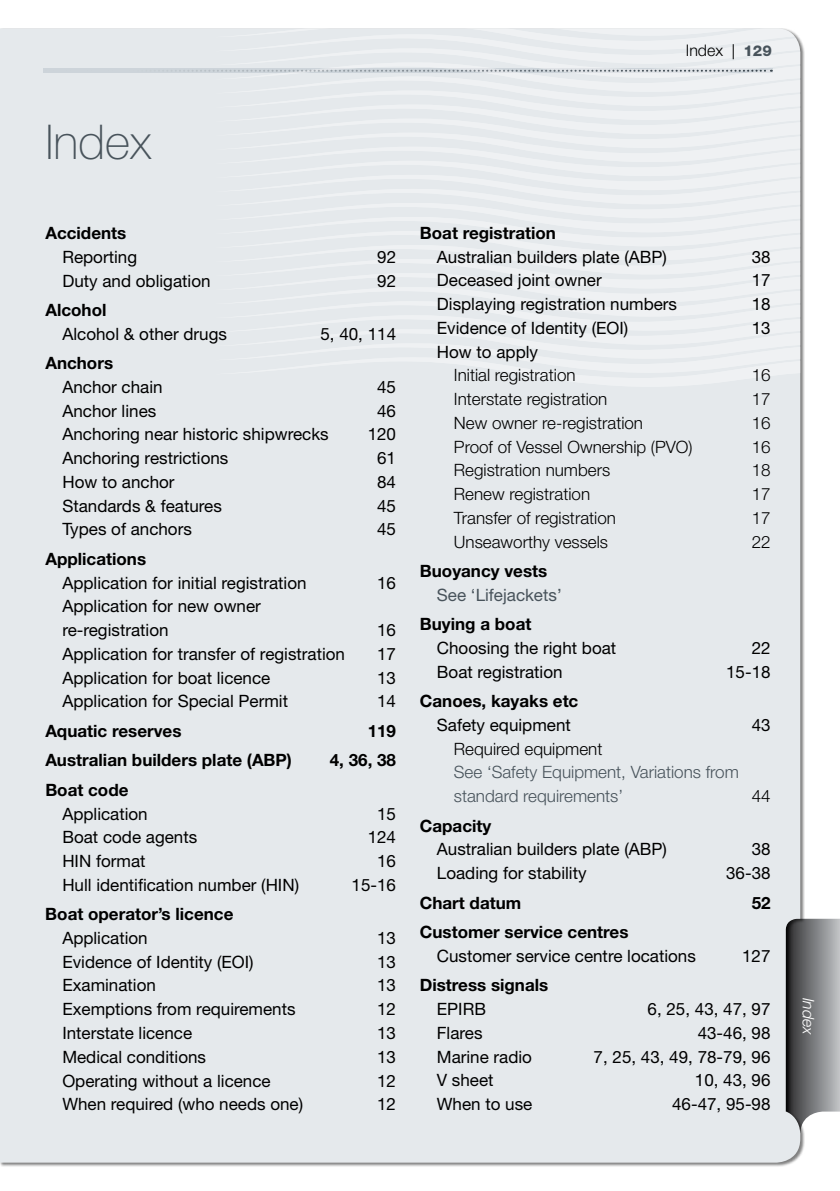
<style>
.page{position:relative;width:840px;height:1191px;background:#fff}
.page>*{position:absolute;margin:0;border:0;box-sizing:border-box;transform-origin:0 0}
.t1{font:100 48px "Helvetica Neue LT Pro";color:#48535b}
.t2{font:17px/23.8px "Helvetica Neue LT Pro";color:#000}
.t3{font:700 17px "Helvetica Neue LT Pro";color:#000}
.t4{font:300 17px "Helvetica Neue LT Pro";color:#000}
.t5{font:300 17px/23.8px "Helvetica Neue LT Pro";color:#48535b}
.t6{font:17px "Helvetica Neue LT Pro";color:#48535b}
.t7{font:300 16px "Helvetica Neue LT Pro";color:#000}
.t8{font:italic 300 16px "Helvetica Neue LT Pro";color:#fff}
.s1{font-weight:400;font-size:15px}
.s2{font-weight:800;font-size:15px;color:#48535b}
</style>
<div class="page">
<svg style="left:804px;top:918px;width:35px;height:203px;background:#939597"></svg>
<div style="left:0;top:28px;width:799px;height:1134px;background:#e5e9ec"></div>
<svg style="left:45px;top:28px;width:754px;height:359px"></svg>
<h1 class="t1" style="left:45px;top:113px;width:107px">Index</h1>
<p class="t7" style="left:685px;top:40px;width:87px">Index <span class="s1">|</span> <span class="s2">129</span></p>
<p class="t3" style="left:45px;top:222px;width:82px">Accidents</p>
<p class="t2" style="left:62px;top:244px;width:76px">Reporting</p>
<p class="t2" style="left:377px;top:244px;width:20px">92</p>
<p class="t2" style="left:62px;top:268px;width:150px">Duty and obligation</p>
<p class="t2" style="left:377px;top:268px;width:20px">92</p>
<p class="t3" style="left:45px;top:299px;width:63px">Alcohol</p>
<p class="t2" style="left:62px;top:321px;width:166px">Alcohol &amp; other drugs</p>
<p class="t2" style="left:320px;top:321px;width:77px">5, 40, 114</p>
<p class="t3" style="left:45px;top:352px;width:69px">Anchors</p>
<p class="t2" style="left:62px;top:374px;width:102px">Anchor chain</p>
<p class="t2" style="left:377px;top:374px;width:20px">45</p>
<p class="t2" style="left:62px;top:398px;width:95px">Anchor lines</p>
<p class="t2" style="left:377px;top:398px;width:20px">46</p>
<p class="t2" style="left:62px;top:422px;width:268px">Anchoring near historic shipwrecks</p>
<p class="t2" style="left:367px;top:422px;width:30px">120</p>
<p class="t2" style="left:62px;top:446px;width:167px">Anchoring restrictions</p>
<p class="t2" style="left:377px;top:446px;width:20px">61</p>
<p class="t2" style="left:62px;top:469px;width:114px">How to anchor</p>
<p class="t2" style="left:377px;top:469px;width:20px">84</p>
<p class="t2" style="left:62px;top:493px;width:161px">Standards &amp; features</p>
<p class="t2" style="left:377px;top:493px;width:20px">45</p>
<p class="t2" style="left:62px;top:517px;width:131px">Types of anchors</p>
<p class="t2" style="left:377px;top:517px;width:20px">45</p>
<p class="t3" style="left:45px;top:548px;width:102px">Applications</p>
<p class="t2" style="left:62px;top:570px;width:245px">Application for initial registration</p>
<p class="t2" style="left:377px;top:570px;width:20px">16</p>
<p class="t2" style="left:62px;top:594px;width:200px">Application for new owner re-registration</p>
<p class="t2" style="left:377px;top:618px;width:20px">16</p>
<p class="t2" style="left:62px;top:641px;width:284px">Application for transfer of registration</p>
<p class="t2" style="left:377px;top:641px;width:20px">17</p>
<p class="t2" style="left:62px;top:665px;width:209px">Application for boat licence</p>
<p class="t2" style="left:377px;top:665px;width:20px">13</p>
<p class="t2" style="left:62px;top:689px;width:227px">Application for Special Permit</p>
<p class="t2" style="left:377px;top:689px;width:20px">14</p>
<p class="t3" style="left:45px;top:720px;width:138px">Aquatic reserves</p>
<p class="t3" style="left:367px;top:720px;width:30px">119</p>
<p class="t3" style="left:45px;top:749px;width:248px">Australian builders plate (ABP)</p>
<p class="t3" style="left:329px;top:749px;width:68px">4, 36, 38</p>
<p class="t3" style="left:45px;top:779px;width:85px">Boat code</p>
<p class="t2" style="left:62px;top:801px;width:87px">Application</p>
<p class="t2" style="left:377px;top:801px;width:20px">15</p>
<p class="t2" style="left:62px;top:825px;width:136px">Boat code agents</p>
<p class="t2" style="left:367px;top:825px;width:30px">124</p>
<p class="t2" style="left:62px;top:848px;width:85px">HIN format</p>
<p class="t2" style="left:377px;top:848px;width:20px">16</p>
<p class="t2" style="left:62px;top:872px;width:238px">Hull identification number (HIN)</p>
<p class="t2" style="left:351px;top:872px;width:46px">15-16</p>
<p class="t3" style="left:45px;top:903px;width:189px">Boat operator’s licence</p>
<p class="t2" style="left:62px;top:925px;width:87px">Application</p>
<p class="t2" style="left:377px;top:925px;width:20px">13</p>
<p class="t2" style="left:62px;top:949px;width:193px">Evidence of Identity (EOI)</p>
<p class="t2" style="left:377px;top:949px;width:20px">13</p>
<p class="t2" style="left:62px;top:973px;width:95px">Examination</p>
<p class="t2" style="left:377px;top:973px;width:20px">13</p>
<p class="t2" style="left:62px;top:997px;width:235px">Exemptions from requirements</p>
<p class="t2" style="left:377px;top:997px;width:20px">12</p>
<p class="t2" style="left:62px;top:1020px;width:131px">Interstate licence</p>
<p class="t2" style="left:377px;top:1020px;width:20px">13</p>
<p class="t2" style="left:62px;top:1044px;width:145px">Medical conditions</p>
<p class="t2" style="left:377px;top:1044px;width:20px">13</p>
<p class="t2" style="left:62px;top:1068px;width:210px">Operating without a licence</p>
<p class="t2" style="left:377px;top:1068px;width:20px">12</p>
<p class="t2" style="left:62px;top:1092px;width:242px">When required (who needs one)</p>
<p class="t2" style="left:377px;top:1092px;width:20px">12</p>
<p class="t3" style="left:419px;top:222px;width:137px">Boat registration</p>
<p class="t2" style="left:436px;top:244px;width:231px">Australian builders plate (ABP)</p>
<p class="t2" style="left:751px;top:244px;width:20px">38</p>
<p class="t2" style="left:436px;top:268px;width:166px">Deceased joint owner</p>
<p class="t2" style="left:751px;top:268px;width:20px">17</p>
<p class="t2" style="left:436px;top:292px;width:241px">Displaying registration numbers</p>
<p class="t2" style="left:751px;top:292px;width:20px">18</p>
<p class="t2" style="left:436px;top:315px;width:193px">Evidence of Identity (EOI)</p>
<p class="t2" style="left:751px;top:315px;width:20px">13</p>
<p class="t2" style="left:436px;top:339px;width:103px">How to apply</p>
<p class="t4" style="left:453px;top:365px;width:123px">Initial registration</p>
<p class="t4" style="left:751px;top:365px;width:20px">16</p>
<p class="t4" style="left:453px;top:388px;width:155px">Interstate registration</p>
<p class="t4" style="left:751px;top:388px;width:20px">17</p>
<p class="t4" style="left:453px;top:412px;width:190px">New owner re-registration</p>
<p class="t4" style="left:751px;top:412px;width:20px">16</p>
<p class="t4" style="left:453px;top:436px;width:240px">Proof of Vessel Ownership (PVO)</p>
<p class="t4" style="left:751px;top:436px;width:20px">16</p>
<p class="t4" style="left:453px;top:460px;width:158px">Registration numbers</p>
<p class="t4" style="left:751px;top:460px;width:20px">18</p>
<p class="t4" style="left:453px;top:483px;width:138px">Renew registration</p>
<p class="t4" style="left:751px;top:483px;width:20px">17</p>
<p class="t4" style="left:453px;top:507px;width:163px">Transfer of registration</p>
<p class="t4" style="left:751px;top:507px;width:20px">17</p>
<p class="t4" style="left:453px;top:531px;width:155px">Unseaworthy vessels</p>
<p class="t4" style="left:751px;top:531px;width:20px">22</p>
<p class="t3" style="left:419px;top:560px;width:129px">Buoyancy vests</p>
<p class="t6" style="left:436px;top:584px;width:126px">See ‘Lifejackets’</p>
<p class="t3" style="left:419px;top:613px;width:113px">Buying a boat</p>
<p class="t2" style="left:436px;top:635px;width:181px">Choosing the right boat</p>
<p class="t2" style="left:751px;top:635px;width:20px">22</p>
<p class="t2" style="left:436px;top:659px;width:127px">Boat registration</p>
<p class="t2" style="left:725px;top:659px;width:46px">15-18</p>
<p class="t3" style="left:419px;top:690px;width:160px">Canoes, kayaks etc</p>
<p class="t2" style="left:436px;top:712px;width:135px">Safety equipment</p>
<p class="t2" style="left:751px;top:712px;width:20px">43</p>
<p class="t4" style="left:453px;top:738px;width:150px">Required equipment</p>
<p class="t5" style="left:453px;top:760px;width:286px">See ‘Safety Equipment, Variations from standard requirements’</p>
<p class="t4" style="left:751px;top:785px;width:20px">44</p>
<p class="t3" style="left:419px;top:815px;width:73px">Capacity</p>
<p class="t2" style="left:436px;top:837px;width:231px">Australian builders plate (ABP)</p>
<p class="t2" style="left:751px;top:837px;width:20px">38</p>
<p class="t2" style="left:436px;top:861px;width:151px">Loading for stability</p>
<p class="t2" style="left:725px;top:861px;width:46px">36-38</p>
<p class="t3" style="left:419px;top:892px;width:103px">Chart datum</p>
<p class="t3" style="left:751px;top:892px;width:20px">52</p>
<p class="t3" style="left:419px;top:921px;width:210px">Customer service centres</p>
<p class="t2" style="left:436px;top:943px;width:260px">Customer service centre locations</p>
<p class="t2" style="left:741px;top:943px;width:30px">127</p>
<p class="t3" style="left:419px;top:974px;width:130px">Distress signals</p>
<p class="t2" style="left:436px;top:996px;width:51px">EPIRB</p>
<p class="t2" style="left:647px;top:996px;width:124px">6, 25, 43, 47, 97</p>
<p class="t2" style="left:436px;top:1020px;width:47px">Flares</p>
<p class="t2" style="left:697px;top:1020px;width:74px">43-46, 98</p>
<p class="t2" style="left:436px;top:1044px;width:97px">Marine radio</p>
<p class="t2" style="left:593px;top:1044px;width:178px">7, 25, 43, 49, 78-79, 96</p>
<p class="t2" style="left:436px;top:1068px;width:58px">V sheet</p>
<p class="t2" style="left:694px;top:1068px;width:77px">10, 43, 96</p>
<p class="t2" style="left:436px;top:1091px;width:97px">When to use</p>
<p class="t2" style="left:671px;top:1091px;width:100px">46-47, 95-98</p>
<p class="t8" style="left:817px;top:997px;width:39px;rotate:90deg">Index</p>
</div>
